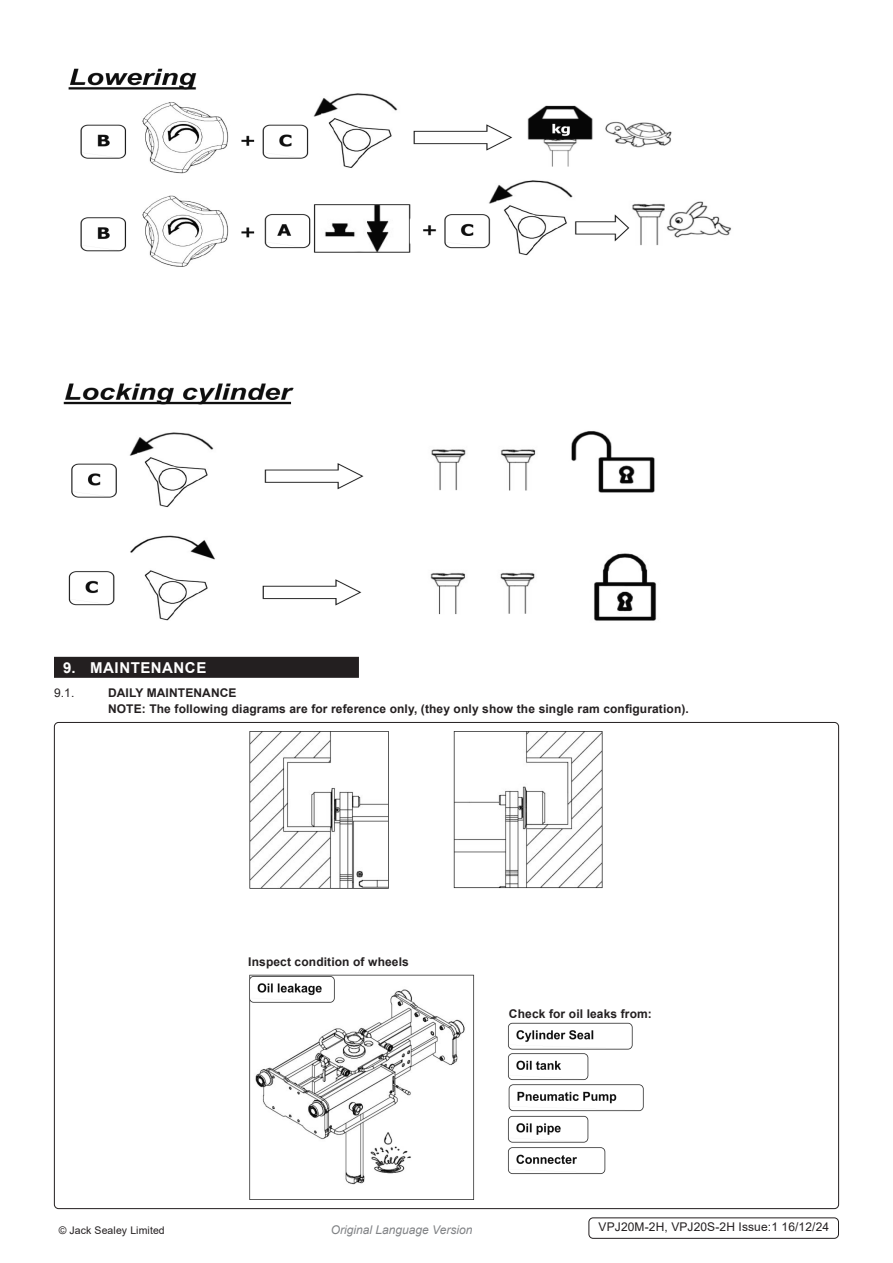
<style>
.page{position:relative;width:893px;height:1263px;background:#fff}
.page>*{position:absolute;margin:0;border:0;box-sizing:border-box;transform-origin:0 0}
.t1{font:700 15px "Arial";letter-spacing:.035em;color:#fff}
.Body{font:700 12px "Arial";letter-spacing:.01em;color:#231f20}
.Body__Footer{font:12px "Arial";letter-spacing:.01em;color:#231f20}
.t2{font:italic 12px "Arial";color:#808285}
.Body__Justified__7pt{font:10.5px "Arial";letter-spacing:.01em;color:#231f20}
</style>
<div class="page">
<div style="left:54px;top:657px;width:305px;height:21px;background:#231f20"></div>
<img style="left:249px;top:731px;width:395px;height:469px">
<div style="left:588px;top:1217px;width:251px;height:22px;border:1px solid #231f20;border-radius:4px"></div>
<img style="left:63px;top:68px;width:669px;height:553px">
<p class="t1" style="left:63px;top:657px;width:145px">9. MAINTENANCE</p>
<p class="Body__Footer" style="left:54px;top:685px;width:22px">9.1.</p>
<p class="Body" style="left:108px;top:685px;width:130px">DAILY MAINTENANCE</p>
<p class="Body" style="left:108px;top:700px;width:582px">NOTE: The following diagrams are for reference only, (they only show the single ram configuration).</p>
<p class="Body" style="left:248px;top:954px;width:162px">Inspect condition of wheels</p>
<p class="Body" style="left:509px;top:1006px;width:145px">Check for oil leaks from:</p>
<p class="Body__Justified__7pt" style="left:59px;top:1223px;width:108px">© Jack Sealey Limited</p>
<p class="t2" style="left:331px;top:1222px;width:143px">Original Language Version</p>
<p class="Body__Footer" style="left:598px;top:1219px;width:232px">VPJ20M-2H, VPJ20S-2H Issue:1 16/12/24</p>
</div>
